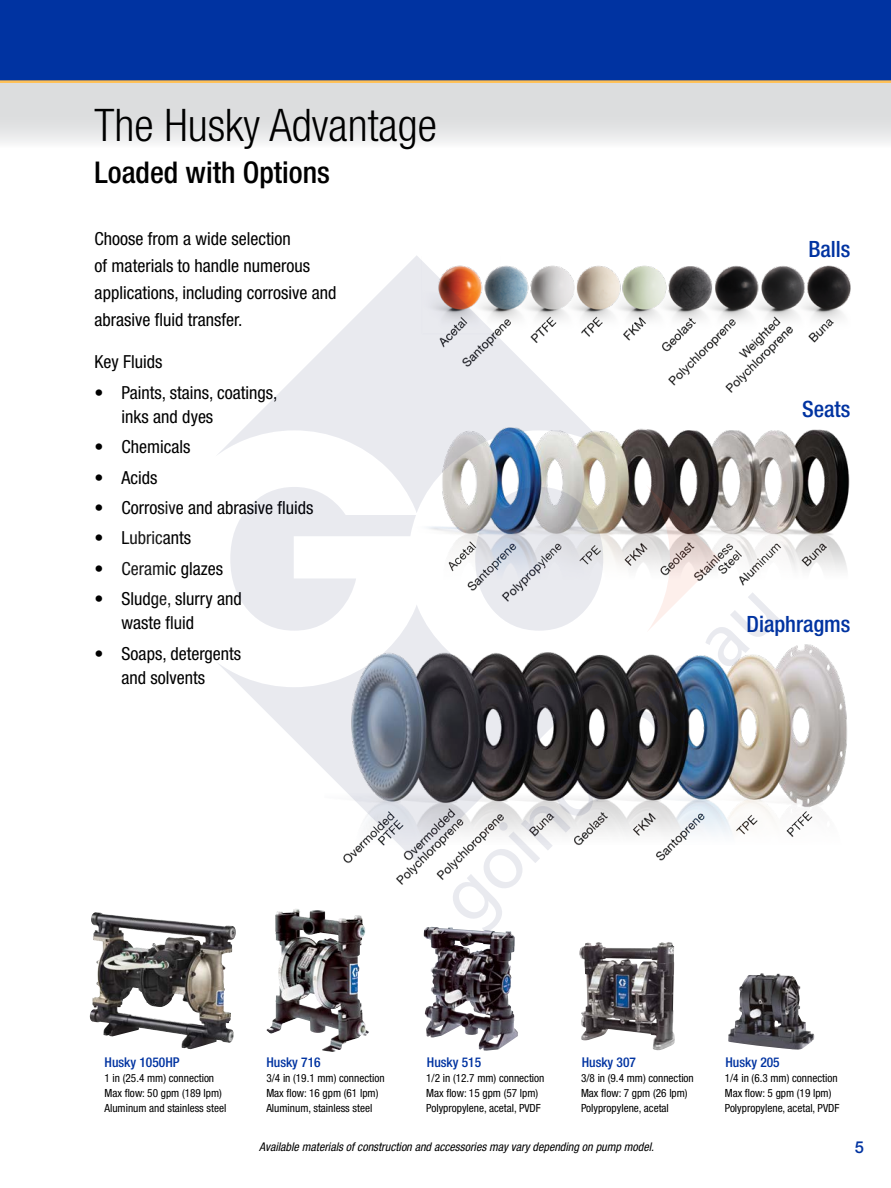
<style>
.page{position:relative;width:891px;height:1188px;background:#fff}
.page>*{position:absolute;margin:0;border:0;box-sizing:border-box;transform-origin:0 0}
.t1{font:300 condensed 45px "Helvetica Neue LT Std";color:#000}
.t2{font:500 condensed 30px "Helvetica Neue LT Std";color:#000}
.t3{font:500 condensed 22.5px "Helvetica Neue LT Std";color:#0033a1}
.t4{font:condensed 18px/27px "Helvetica Neue LT Std";color:#000}
.t5{font:500 16.5px "Helvetica Neue LT Std";color:#0033a1}
.t6{font:500 condensed 13.5px "Helvetica Neue LT Std";color:#0033a1}
.t7{font:italic condensed 12px "Helvetica Neue LT Std";color:#000}
.t8{font:condensed 11.25px/15px "Helvetica Neue LT Std";color:#000}
</style>
<div class="page">
<div style="left:0;top:0;width:891px;height:81px;background:#0033a1"></div>
<div style="left:0;top:83px;width:891px;height:64px;background:linear-gradient(to bottom,#d5d6d7,#eeeeef)"></div>
<hr style="left:0;top:81px;width:891px;height:2px;background:#fec057">
<img style="left:424px;top:927px;width:94px;height:124px">
<img style="left:728px;top:973px;width:86px;height:77px">
<img style="left:579px;top:942px;width:96px;height:108px">
<img style="left:266px;top:909px;width:103px;height:143px">
<img style="left:617px;top:265px;width:233px;height:128px">
<img style="left:428px;top:428px;width:422px;height:142px">
<img style="left:346px;top:644px;width:501px;height:241px">
<img style="left:89px;top:912px;width:145px;height:137px">
<svg style="left:217px;top:255px;width:400px;height:258px"></svg>
<svg style="left:218px;top:605px;width:232px;height:257px"></svg>
<svg style="left:230px;top:487px;width:186px;height:144px"></svg>
<svg style="left:450px;top:485px;width:330px;height:448px"></svg>
<h1 class="t1" style="left:95px;top:99px;width:344px">The Husky Advantage</h1>
<h2 class="t2" style="left:95px;top:155px;width:237px">Loaded with Options</h2>
<h3 class="t4" style="left:95px;top:225px;width:243px">Choose from a wide selection<br>of materials to handle numerous applications, including corrosive and abrasive fluid transfer.</h3>
<h3 class="t4" style="left:95px;top:348px;width:69px">Key Fluids</h3>
<h3 class="t4" style="left:122px;top:380px;width:158px;line-height:24px;text-indent:-27px">• Paints, stains, coatings, inks and dyes</h3>
<h3 class="t4" style="left:95px;top:433px;width:97px">• Chemicals</h3>
<h3 class="t4" style="left:95px;top:464px;width:64px">• Acids</h3>
<h3 class="t4" style="left:95px;top:494px;width:220px">• Corrosive and abrasive fluids</h3>
<h3 class="t4" style="left:95px;top:525px;width:98px">• Lubricants</h3>
<h3 class="t4" style="left:95px;top:555px;width:130px">• Ceramic glazes</h3>
<h3 class="t4" style="left:122px;top:587px;width:122px;line-height:24px;text-indent:-27px">• Sludge, slurry and waste fluid</h3>
<h3 class="t4" style="left:95px;top:641px;width:148px;line-height:24px;text-align:center">• Soaps, detergents and solvents</h3>
<h3 class="t3" style="left:808px;top:235px;width:44px">Balls</h3>
<h3 class="t3" style="left:802px;top:396px;width:50px">Seats</h3>
<h3 class="t3" style="left:747px;top:611px;width:105px">Diaphragms</h3>
<p class="t6" style="left:105px;top:1054px;width:77px">Husky 1050HP</p>
<p class="t8" style="left:105px;top:1070px;width:123px">1 in (25.4 mm) connection<br>Max flow: 50 gpm (189 lpm)<br>Aluminum and stainless steel</p>
<p class="t6" style="left:266px;top:1054px;width:56px">Husky 716</p>
<p class="t8" style="left:266px;top:1070px;width:120px">3/4 in (19.1 mm) connection<br>Max flow: 16 gpm (61 lpm)<br>Aluminum, stainless steel</p>
<p class="t6" style="left:427px;top:1054px;width:56px">Husky 515</p>
<p class="t8" style="left:426px;top:1070px;width:120px">1/2 in (12.7 mm) connection<br>Max flow: 15 gpm (57 lpm)<br>Polypropylene, acetal, PVDF</p>
<p class="t6" style="left:582px;top:1054px;width:56px">Husky 307</p>
<p class="t8" style="left:581px;top:1070px;width:114px">3/8 in (9.4 mm) connection<br>Max flow: 7 gpm (26 lpm)<br>Polypropylene, acetal</p>
<p class="t7" style="left:259px;top:1140px;width:396px">Available materials of construction and accessories may vary depending on pump model.</p>
<p class="t6" style="left:725px;top:1054px;width:56px">Husky 205</p>
<p class="t8" style="left:725px;top:1070px;width:116px">1/4 in (6.3 mm) connection<br>Max flow: 5 gpm (19 lpm)<br>Polypropylene, acetal, PVDF</p>
<h3 class="t5" style="left:855px;top:1137px;width:11px">5</h3>
</div>
